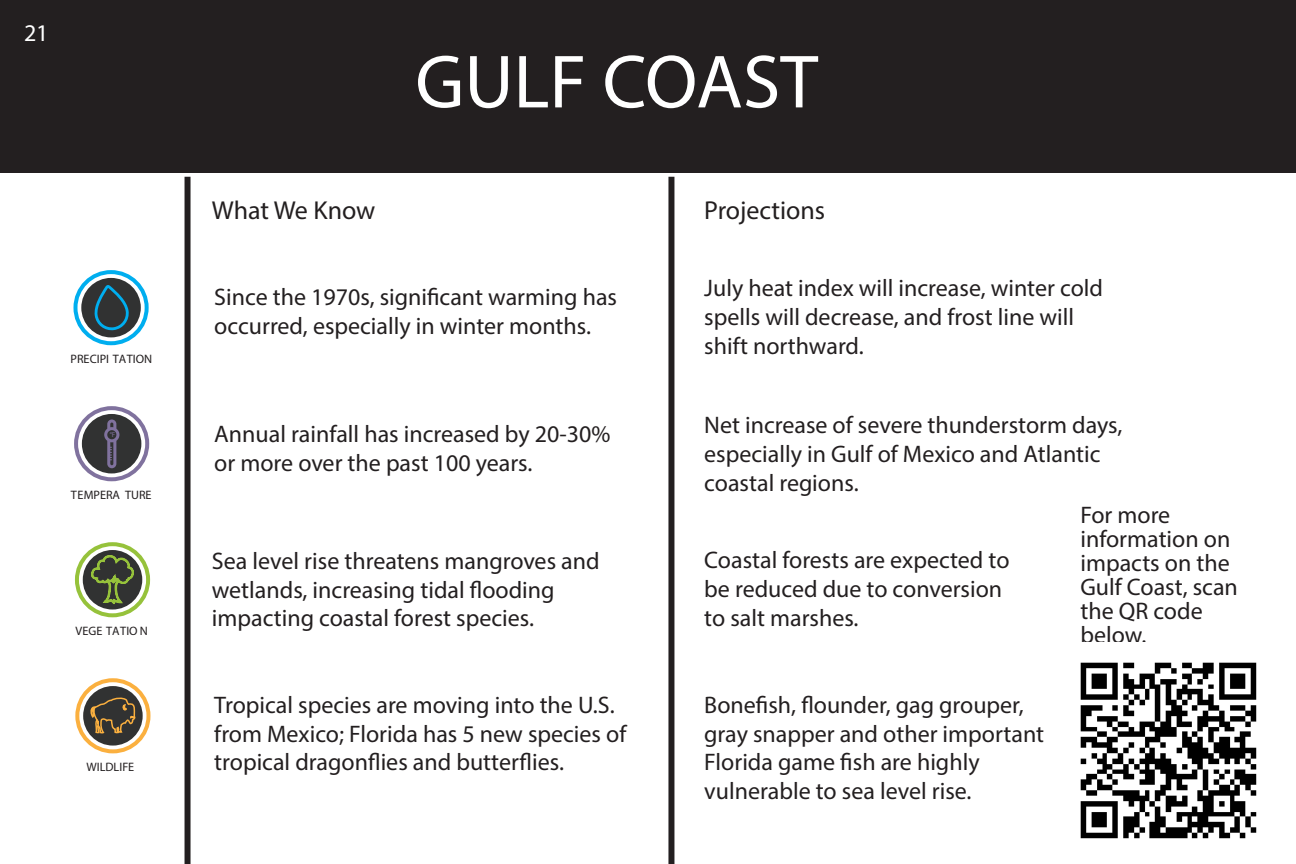
<style>
.page{position:relative;width:1296px;height:864px;background:#fff}
.page>*{position:absolute;margin:0;border:0;box-sizing:border-box;transform-origin:0 0}
.t1{font:76px "Myriad Pro";color:#fff}
.t2{font:26px "Myriad Pro";color:#231f20}
.t3{font:24px/28.8px "Myriad Pro";color:#231f20}
.t4{font:24px "Myriad Pro";color:#fff}
.t5{font:12.2px "Myriad Pro";color:#231f20}
.t6{font:7.2px "Myriad Pro";color:#80729e}
</style>
<div class="page">
<div style="left:0;top:0;width:1296px;height:173px;background:#231f20"></div>
<div style="left:81px;top:278px;width:60px;height:59px;background:#313232;border-radius:50%"></div>
<div style="left:73px;top:270px;width:76px;height:75px;border:4px solid #00aeef;border-radius:50%"></div>
<svg style="left:94px;top:285px;width:36px;height:46px"></svg>
<div style="left:82px;top:414px;width:59px;height:59px;background:#313232;border-radius:50%"></div>
<div style="left:74px;top:406px;width:75px;height:75px;border:4px solid #80729e;border-radius:50%"></div>
<svg style="left:104px;top:419px;width:15px;height:49px"></svg>
<div style="left:83px;top:550px;width:59px;height:60px;background:#313232;border-radius:50%"></div>
<div style="left:75px;top:542px;width:75px;height:75px;border:4px solid #96c23b;border-radius:50%"></div>
<svg style="left:90px;top:554px;width:45px;height:64px"></svg>
<div style="left:83px;top:686px;width:60px;height:60px;background:#313232;border-radius:50%"></div>
<div style="left:75px;top:678px;width:75px;height:75px;border:4px solid #fbb03f;border-radius:50%"></div>
<svg style="left:90px;top:697px;width:47px;height:37px"></svg>
<div style="left:668px;top:177px;width:6px;height:687px;background:#231f20"></div>
<div style="left:185px;top:177px;width:6px;height:687px;background:#231f20"></div>
<img style="left:1080px;top:662px;width:177px;height:177px">
<p class="t4" style="left:24px;top:18px;width:26px">21</p>
<p class="t5" style="left:71px;top:352px;width:83px">PRECIPI TATION</p>
<p class="t6" style="left:110px;top:431px;width:7px">°F</p>
<p class="t5" style="left:71px;top:488px;width:82px">TEMPERA TURE</p>
<p class="t5" style="left:76px;top:624px;width:74px">VEGE TATIO N</p>
<p class="t5" style="left:86px;top:760px;width:49px">WILDLIFE</p>
<p class="t1" style="left:415px;top:35px;width:404px">GULF COAST</p>
<p class="t2" style="left:212px;top:195px;width:165px">What We Know</p>
<p class="t2" style="left:704px;top:195px;width:122px">Projections</p>
<p class="t3" style="left:214px;top:282px;width:404px">Since the 1970s, significant warming has occurred, especially in winter months.</p>
<p class="t3" style="left:704px;top:273px;width:400px">July heat index will increase, winter cold spells will decrease, and frost line will shift northward.</p>
<p class="t3" style="left:214px;top:419px;width:398px">Annual rainfall has increased by 20-30% or more over the past 100 years.</p>
<p class="t3" style="left:212px;top:546px;width:389px">Sea level rise threatens mangroves and wetlands, increasing tidal flooding impacting coastal forest species.</p>
<p class="t3" style="left:214px;top:690px;width:414px">Tropical species are moving into the U.S. from Mexico; Florida has 5 new species of tropical dragonflies and butterflies.</p>
<p class="t3" style="left:704px;top:410px;width:420px">Net increase of severe thunderstorm days, especially in Gulf of Mexico and Atlantic coastal regions.</p>
<p class="t3" style="left:704px;top:545px;width:307px">Coastal forests are expected to be reduced due to conversion to salt marshes.</p>
<p class="t3" style="left:704px;top:690px;width:341px">Bonefish, flounder, gag grouper, gray snapper and other important<br>Florida game fish are highly vulnerable to sea level rise.</p>
<p class="t3" style="left:1080px;top:502px;width:159px;line-height:24px">For more information on impacts on the<br>Gulf Coast, scan the QR code below.</p>
</div>
